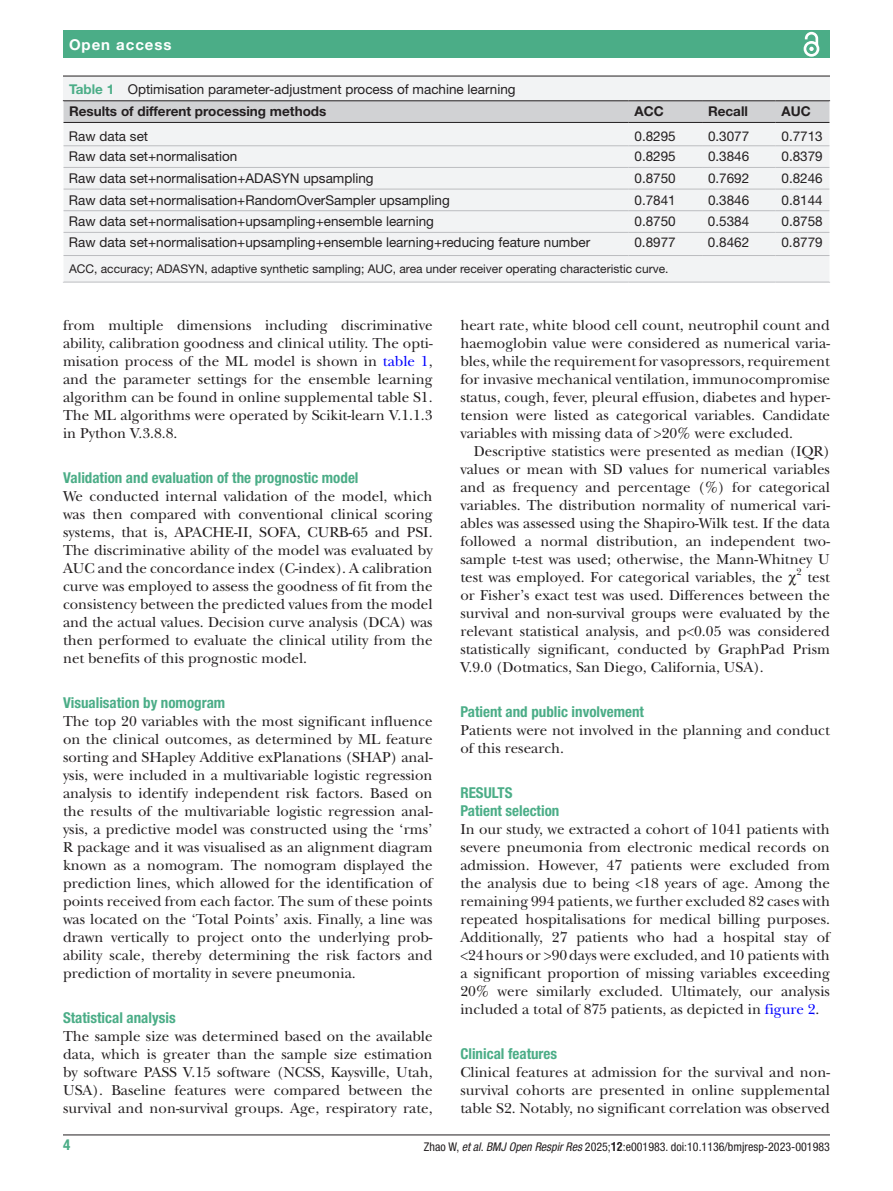
<style>
.page{position:relative;width:893px;height:1191px;background:#fff}
.page>*{position:absolute;margin:0;border:0;box-sizing:border-box;transform-origin:0 0}
.t1{font:15px/18px "New Baskerville";color:#231f20;text-align:justify}
.t2{font:700 condensed 15px/18px "Helvetica Neue LT Std";color:#4bad87}
.t3{font:700 15px "Helvetica Neue LT Std";letter-spacing:.065em;color:#fff}
.t4{font:13.5px/22px "Helvetica Neue LT Std";color:#231f20}
.t5{font:700 13.5px "Helvetica Neue LT Std";color:#231f20}
.t6{font:12px "Helvetica Neue LT Std";color:#231f20}
.t7{font:condensed 12px "Helvetica Neue LT Std";color:#231f20}
.t8{font:9.9px "New Baskerville";color:#231f20}
.s1{font-weight:700;color:#4bad87}
.s2{font-weight:700}
.s3{color:#00f}
.s4{font-style:italic}
.s5{font-family:"Helvetica";font-weight:700}
</style>
<div class="page">
<hr style="left:63px;top:1134px;width:767px;height:1px;background:#231f20">
<div style="left:63px;top:31px;width:767px;height:27px;background:#4bad87"></div>
<svg style="left:803px;top:31px;width:17px;height:26px"></svg>
<div style="left:63px;top:76px;width:767px;height:206px;background:#f2f3f4"></div>
<hr style="left:63px;top:76px;width:767px;height:1px;background:#231f20">
<hr style="left:63px;top:100px;width:566px;height:1px;background:#231f20">
<hr style="left:628px;top:100px;width:74px;height:1px;background:#231f20">
<hr style="left:702px;top:100px;width:74px;height:1px;background:#231f20">
<hr style="left:776px;top:100px;width:54px;height:1px;background:#231f20">
<hr style="left:63px;top:282px;width:566px;height:1px;background:#bcbdc0">
<hr style="left:628px;top:282px;width:74px;height:1px;background:#bcbdc0">
<hr style="left:702px;top:282px;width:74px;height:1px;background:#bcbdc0">
<hr style="left:776px;top:282px;width:54px;height:1px;background:#bcbdc0">
<svg style="left:63px;top:101px;width:767px;height:181px"></svg>
<p class="t3" style="left:69px;top:35px;width:104px">Open access</p>
<p class="t4" style="left:69px;top:78px;width:448px"><span class="s1">Table 1</span> Optimisation parameter-adjustment process of machine learning<br><span class="s2">Results of different processing methods</span></p>
<p class="t5" style="left:635px;top:103px;width:31px">ACC</p>
<p class="t5" style="left:708px;top:103px;width:41px">Recall</p>
<p class="t5" style="left:781px;top:103px;width:31px">AUC</p>
<p class="t4" style="left:69px;top:125px;width:81px">Raw data set</p>
<p class="t4" style="left:634px;top:125px;width:43px">0.8295</p>
<p class="t4" style="left:708px;top:125px;width:43px">0.3077</p>
<p class="t4" style="left:781px;top:125px;width:43px">0.7713</p>
<p class="t4" style="left:69px;top:145px;width:170px">Raw data set+normalisation</p>
<p class="t4" style="left:634px;top:145px;width:43px">0.8295</p>
<p class="t4" style="left:708px;top:145px;width:43px">0.3846</p>
<p class="t4" style="left:781px;top:145px;width:43px">0.8379</p>
<p class="t4" style="left:69px;top:167px;width:306px">Raw data set+normalisation+ADASYN upsampling</p>
<p class="t4" style="left:634px;top:167px;width:43px">0.8750</p>
<p class="t4" style="left:708px;top:167px;width:43px">0.7692</p>
<p class="t4" style="left:781px;top:167px;width:43px">0.8246</p>
<p class="t4" style="left:69px;top:189px;width:382px">Raw data set+normalisation+RandomOverSampler upsampling</p>
<p class="t4" style="left:634px;top:189px;width:43px">0.7841</p>
<p class="t4" style="left:708px;top:189px;width:43px">0.3846</p>
<p class="t4" style="left:781px;top:189px;width:43px">0.8144</p>
<p class="t4" style="left:69px;top:210px;width:367px">Raw data set+normalisation+upsampling+ensemble learning</p>
<p class="t4" style="left:634px;top:210px;width:43px">0.8750</p>
<p class="t4" style="left:708px;top:210px;width:43px">0.5384</p>
<p class="t4" style="left:781px;top:210px;width:43px">0.8758</p>
<p class="t4" style="left:69px;top:230px;width:523px">Raw data set+normalisation+upsampling+ensemble learning+reducing feature number</p>
<p class="t4" style="left:634px;top:230px;width:43px">0.8977</p>
<p class="t4" style="left:708px;top:230px;width:43px">0.8462</p>
<p class="t4" style="left:781px;top:230px;width:43px">0.8779</p>
<p class="t6" style="left:69px;top:262px;width:601px">ACC, accuracy; ADASYN, adaptive synthetic sampling; AUC, area under receiver operating characteristic curve.</p>
<p class="t1" style="left:63px;top:316px;width:371px">from multiple dimensions including discriminative ability, calibration goodness and clinical utility. The opti&shy;misation process of the ML model is shown in <span class="s3">table 1</span>, and the parameter settings for the ensemble learning algorithm can be found in online supplemental table S1.<br>The ML algorithms were operated by Scikit-learn V.1.1.3 in Python V.3.8.8.</p>
<p class="t2" style="left:63px;top:468px;width:297px">Validation and evaluation of the prognostic model</p>
<p class="t1" style="left:63px;top:487px;width:371px">We conducted internal validation of the model, which was then compared with conventional clinical scoring systems, that is, APACHE-II, SOFA, CURB-65 and PSI.<br>The discriminative ability of the model was evaluated by AUC and the concordance index (C-index). A calibration curve was employed to assess the goodness of fit from the consistency between the predicted values from the model and the actual values. Decision curve analysis (DCA) was then performed to evaluate the clinical utility from the net benefits of this prognostic model.</p>
<p class="t2" style="left:63px;top:693px;width:164px">Visualisation by nomogram</p>
<p class="t1" style="left:63px;top:712px;width:371px">The top 20 variables with the most significant influence on the clinical outcomes, as determined by ML feature sorting and SHapley Additive exPlanations (SHAP) anal&shy;ysis, were included in a multivariable logistic regression analysis to identify independent risk factors. Based on the results of the multivariable logistic regression anal&shy;ysis, a predictive model was constructed using the ‘rms’ R package and it was visualised as an alignment diagram known as a nomogram. The nomogram displayed the prediction lines, which allowed for the identification of points received from each factor. The sum of these points was located on the ‘Total Points’ axis. Finally, a line was drawn vertically to project onto the underlying prob&shy;ability scale, thereby determining the risk factors and prediction of mortality in severe pneumonia.</p>
<p class="t2" style="left:63px;top:1008px;width:114px">Statistical analysis</p>
<p class="t1" style="left:63px;top:1027px;width:371px">The sample size was determined based on the available data, which is greater than the sample size estimation by software PASS V.15 software (NCSS, Kaysville, Utah, USA). Baseline features were compared between the survival and non-survival groups. Age, respiratory rate,</p>
<p class="t1" style="left:460px;top:316px;width:371px">heart rate, white blood cell count, neutrophil count and haemoglobin value were considered as numerical varia&shy;bles, while the requirement for vasopressors, requirement for invasive mechanical ventilation, immunocompromise status, cough, fever, pleural effusion, diabetes and hyper&shy;tension were listed as categorical variables. Candidate variables with missing data of &gt;20% were excluded.</p>
<p class="t1" style="left:460px;top:442px;width:371px;text-indent:14px">Descriptive statistics were presented as median (IQR) values or mean with SD values for numerical variables and as frequency and percentage (%) for categorical variables. The distribution normality of numerical vari&shy;ables was assessed using the Shapiro-Wilk test. If the data followed a normal distribution, an independent two&shy;sample t-test was used; otherwise, the Mann-Whitney U test was employed. For categorical variables, the</p>
<p class="t8" style="left:797px;top:566px;width:7px">2</p>
<p class="t1" style="left:460px;top:568px;width:371px;text-indent:347px">test or Fisher’s exact test was used. Differences between the survival and non-survival groups were evaluated by the relevant statistical analysis, and p&lt;0.05 was considered statistically significant, conducted by GraphPad Prism V.9.0 (Dotmatics, San Diego, California, USA).</p>
<p class="t2" style="left:460px;top:702px;width:185px">Patient and public involvement</p>
<p class="t1" style="left:460px;top:721px;width:371px">Patients were not involved in the planning and conduct of this research.</p>
<p class="t2" style="left:460px;top:783px;width:100px">RESULTS<br>Patient selection</p>
<p class="t1" style="left:460px;top:820px;width:371px">In our study, we extracted a cohort of 1041 patients with severe pneumonia from electronic medical records on admission. However, 47 patients were excluded from the analysis due to being &lt;18 years of age. Among the remaining 994 patients, we further excluded 82 cases with repeated hospitalisations for medical billing purposes.<br>Additionally, 27 patients who had a hospital stay of &lt;24hours or &gt;90days were excluded, and 10 patients with a significant proportion of missing variables exceeding 20% were similarly excluded. Ultimately, our analysis included a total of 875 patients, as depicted in <span class="s3">figure 2</span>.</p>
<p class="t2" style="left:460px;top:1044px;width:98px">Clinical features</p>
<p class="t1" style="left:460px;top:1063px;width:371px">Clinical features at admission for the survival and non&shy;survival cohorts are presented in online supplemental table S2. Notably, no significant correlation was observed</p>
<p class="t2" style="left:63px;top:1135px;width:9px">4</p>
<p class="t7" style="left:424px;top:1139px;width:408px">Zhao W, <span class="s4">et al</span>. <span class="s4">BMJ Open Respir Res</span> 2025;<span class="s5">12</span>:e001983. doi:10.1136/bmjresp-2023-001983</p>
</div>
